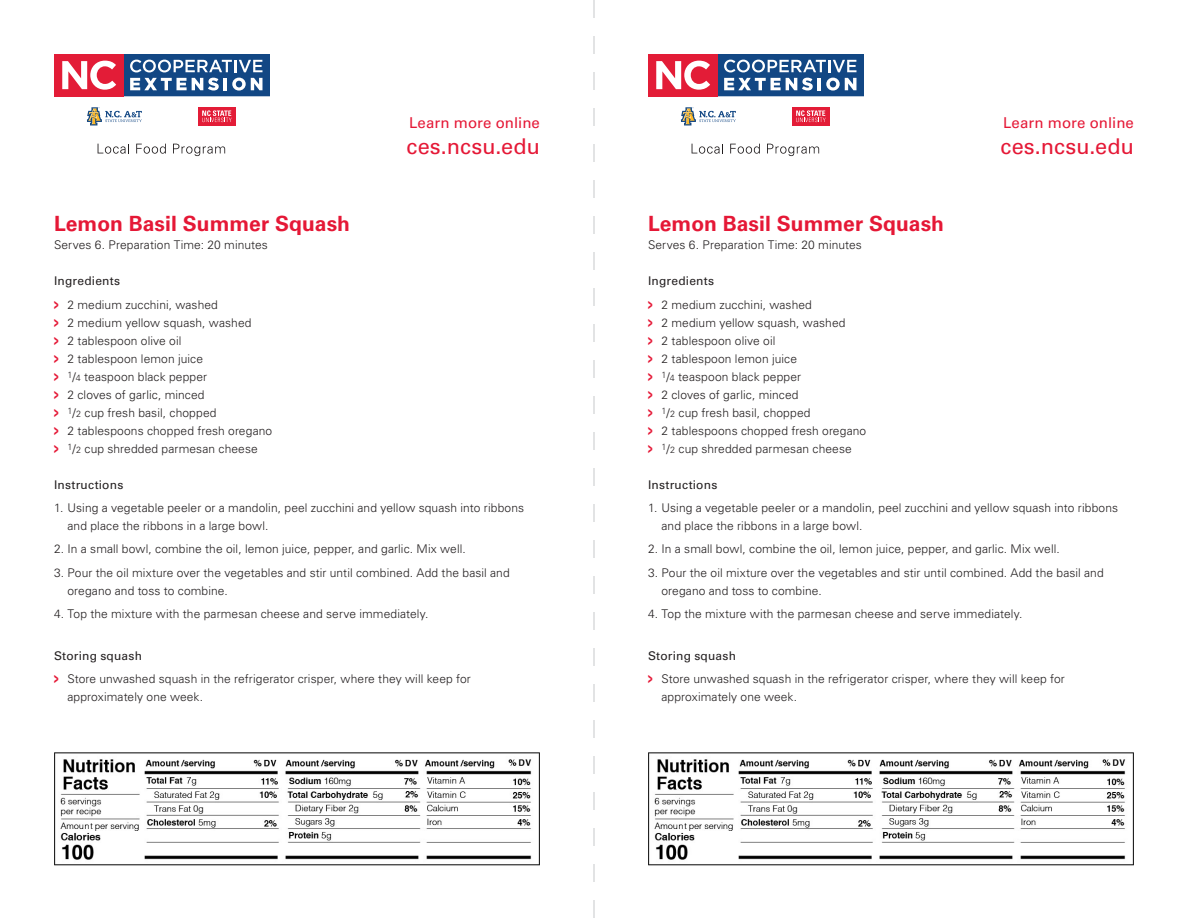
<style>
.page{position:relative;width:1188px;height:918px;background:#fff}
.page>*{position:absolute;margin:0;border:0;box-sizing:border-box;transform-origin:0 0}
.t1{font:21.75px "Univers LT Std";letter-spacing:.005em;color:#e51836}
.t2{font:700 21px "Univers LT Std";letter-spacing:.005em;color:#e51836}
.t3{font:15px "Univers LT Std";letter-spacing:.005em;color:#e51836}
.t4{font:300 12px/18px "Univers LT Std";letter-spacing:.01em;color:#231f20}
.t5{font:12px "Univers LT Std";letter-spacing:.02em;color:#231f20}
.s1{font-weight:700;font-size:15px;color:#e51836}
.s2{font-size:9px}
</style>
<div class="page">
<svg style="left:692px;top:144px;width:31px;height:10px"></svg>
<svg style="left:730px;top:144px;width:30px;height:10px"></svg>
<svg style="left:767px;top:144px;width:52px;height:12px"></svg>
<div style="left:648px;top:54px;width:69px;height:42px;background:#e31c37"></div>
<svg style="left:656px;top:61px;width:54px;height:29px"></svg>
<svg style="left:717px;top:54px;width:147px;height:42px"></svg>
<div style="left:792px;top:107px;width:38px;height:18px;background:#e31c37"></div>
<svg style="left:796px;top:110px;width:30px;height:12px"></svg>
<svg style="left:681px;top:107px;width:55px;height:18px"></svg>
<svg style="left:98px;top:144px;width:31px;height:10px"></svg>
<svg style="left:136px;top:144px;width:30px;height:10px"></svg>
<svg style="left:173px;top:144px;width:52px;height:12px"></svg>
<div style="left:54px;top:54px;width:69px;height:42px;background:#e31c37"></div>
<svg style="left:62px;top:61px;width:54px;height:29px"></svg>
<svg style="left:123px;top:54px;width:147px;height:42px"></svg>
<div style="left:198px;top:107px;width:38px;height:18px;background:#e31c37"></div>
<svg style="left:202px;top:110px;width:30px;height:12px"></svg>
<svg style="left:87px;top:107px;width:55px;height:18px"></svg>
<svg style="left:594px;top:0;width:1px;height:918px"></svg>
<img style="left:54px;top:752px;width:486px;height:114px">
<img style="left:648px;top:752px;width:486px;height:114px">
<p class="t3" style="left:409px;top:113px;width:132px">Learn more online</p>
<h1 class="t1" style="left:407px;top:133px;width:135px">ces.ncsu.edu</h1>
<p class="t2" style="left:54px;top:212px;width:298px">Lemon Basil Summer Squash</p>
<p class="t4" style="left:54px;top:236px;width:215px">Serves 6. Preparation Time: 20 minutes</p>
<p class="t5" style="left:54px;top:274px;width:68px">Ingredients</p>
<p class="t4" style="left:54px;top:295px;width:165px"><span class="s1">&gt;</span> 2 medium zucchini, washed</p>
<p class="t4" style="left:54px;top:313px;width:199px"><span class="s1">&gt;</span> 2 medium yellow squash, washed</p>
<p class="t4" style="left:54px;top:331px;width:129px"><span class="s1">&gt;</span> 2 tablespoon olive oil</p>
<p class="t4" style="left:54px;top:349px;width:151px"><span class="s1">&gt;</span> 2 tablespoon lemon juice</p>
<p class="t4" style="left:54px;top:367px;width:155px"><span class="s1">&gt;</span> <sup>1</sup>/<span class="s2">4</span> teaspoon black pepper</p>
<p class="t4" style="left:54px;top:385px;width:152px"><span class="s1">&gt;</span> 2 cloves of garlic, minced</p>
<p class="t4" style="left:54px;top:403px;width:164px"><span class="s1">&gt;</span> <sup>1</sup>/<span class="s2">2</span> cup fresh basil, chopped</p>
<p class="t4" style="left:54px;top:421px;width:220px"><span class="s1">&gt;</span> 2 tablespoons chopped fresh oregano</p>
<p class="t4" style="left:54px;top:439px;width:205px"><span class="s1">&gt;</span> <sup>1</sup>/<span class="s2">2</span> cup shredded parmesan cheese</p>
<p class="t5" style="left:54px;top:477px;width:71px">Instructions</p>
<p class="t4" style="left:68px;top:499px;width:458px;text-indent:-14px">1. Using a vegetable peeler or a mandolin, peel zucchini and yellow squash into ribbons and place the ribbons in a large bowl.</p>
<p class="t4" style="left:54px;top:540px;width:413px">2. In a small bowl, combine the oil, lemon juice, pepper, and garlic. Mix well.</p>
<p class="t4" style="left:68px;top:564px;width:444px;text-indent:-14px">3. Pour the oil mixture over the vegetables and stir until combined. Add the basil and oregano and toss to combine.</p>
<p class="t4" style="left:54px;top:605px;width:376px">4. Top the mixture with the parmesan cheese and serve immediately.</p>
<p class="t5" style="left:54px;top:648px;width:90px">Storing squash</p>
<p class="t4" style="left:68px;top:670px;width:405px;text-indent:-14px"><span class="s1">&gt;</span> Store unwashed squash in the refrigerator crisper, where they will keep for approximately one week.</p>
<p class="t3" style="left:1003px;top:113px;width:132px">Learn more online</p>
<h1 class="t1" style="left:1001px;top:133px;width:135px">ces.ncsu.edu</h1>
<p class="t2" style="left:648px;top:212px;width:298px">Lemon Basil Summer Squash</p>
<p class="t4" style="left:648px;top:236px;width:215px">Serves 6. Preparation Time: 20 minutes</p>
<p class="t5" style="left:648px;top:274px;width:68px">Ingredients</p>
<p class="t4" style="left:648px;top:295px;width:165px"><span class="s1">&gt;</span> 2 medium zucchini, washed</p>
<p class="t4" style="left:648px;top:313px;width:199px"><span class="s1">&gt;</span> 2 medium yellow squash, washed</p>
<p class="t4" style="left:648px;top:331px;width:129px"><span class="s1">&gt;</span> 2 tablespoon olive oil</p>
<p class="t4" style="left:648px;top:349px;width:151px"><span class="s1">&gt;</span> 2 tablespoon lemon juice</p>
<p class="t4" style="left:648px;top:367px;width:155px"><span class="s1">&gt;</span> <sup>1</sup>/<span class="s2">4</span> teaspoon black pepper</p>
<p class="t4" style="left:648px;top:385px;width:152px"><span class="s1">&gt;</span> 2 cloves of garlic, minced</p>
<p class="t4" style="left:648px;top:403px;width:164px"><span class="s1">&gt;</span> <sup>1</sup>/<span class="s2">2</span> cup fresh basil, chopped</p>
<p class="t4" style="left:648px;top:421px;width:220px"><span class="s1">&gt;</span> 2 tablespoons chopped fresh oregano</p>
<p class="t4" style="left:648px;top:439px;width:205px"><span class="s1">&gt;</span> <sup>1</sup>/<span class="s2">2</span> cup shredded parmesan cheese</p>
<p class="t5" style="left:648px;top:477px;width:71px">Instructions</p>
<p class="t4" style="left:662px;top:499px;width:458px;text-indent:-14px">1. Using a vegetable peeler or a mandolin, peel zucchini and yellow squash into ribbons and place the ribbons in a large bowl.</p>
<p class="t4" style="left:648px;top:540px;width:413px">2. In a small bowl, combine the oil, lemon juice, pepper, and garlic. Mix well.</p>
<p class="t4" style="left:662px;top:564px;width:444px;text-indent:-14px">3. Pour the oil mixture over the vegetables and stir until combined. Add the basil and oregano and toss to combine.</p>
<p class="t4" style="left:648px;top:605px;width:376px">4. Top the mixture with the parmesan cheese and serve immediately.</p>
<p class="t5" style="left:648px;top:648px;width:90px">Storing squash</p>
<p class="t4" style="left:662px;top:670px;width:405px;text-indent:-14px"><span class="s1">&gt;</span> Store unwashed squash in the refrigerator crisper, where they will keep for approximately one week.</p>
</div>
